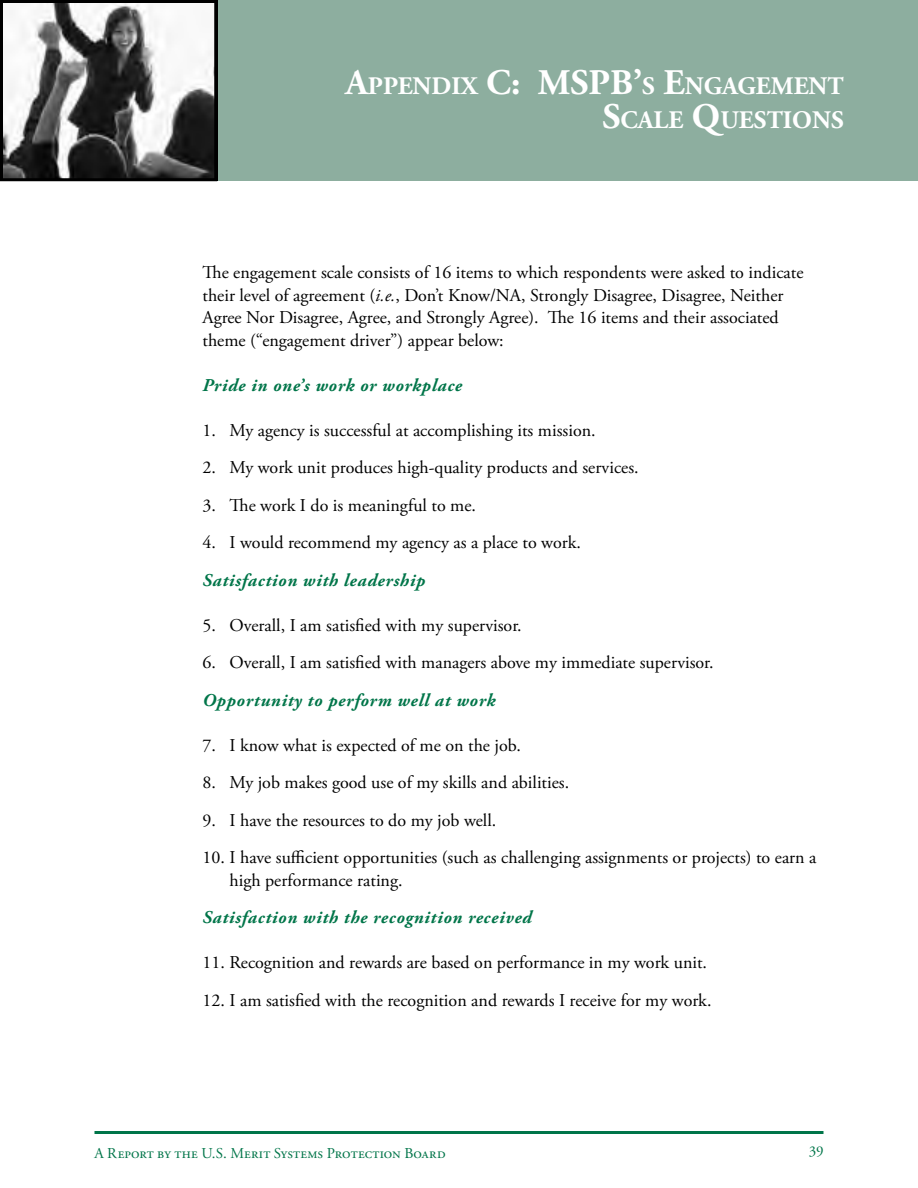
<style>
.page{position:relative;width:918px;height:1188px;background:#fff}
.page>*{position:absolute;margin:0;border:0;box-sizing:border-box;transform-origin:0 0}
.t1{font:700 36px "Adobe Garamond Pro";color:#fff}
.t2{font:700 25.2px/34.5px "Adobe Garamond Pro";color:#fff;text-align:right}
.t3{font:18px/22.5px "Adobe Garamond Pro";color:#000}
.t4{font:italic 700 18px "Adobe Garamond Pro";letter-spacing:.04em;color:#007549}
.t5{font:15px "Adobe Garamond Pro";letter-spacing:.01em;color:#007549}
.s1{font-size:36px}
.s2{font-size:25.2px}
.s3{font-style:italic}
</style>
<div class="page">
<div style="left:1px;top:0;width:917px;height:181px;background:#8dae9f"></div>
<hr style="left:94px;top:1131px;width:730px;height:3px;background:#007549">
<img style="left:4px;top:4px;width:209px;height:173px">
<div style="left:0;top:0;width:217px;height:181px;border:3px solid #000"></div>
<h2 class="t2" style="left:602px;top:69px;width:243px"><span class="s1">’</span>S <span class="s1">E</span>NGAGEMENT<br><span class="s1">S</span>CALE <span class="s1">Q</span>UESTIONS</h2>
<h1 class="t1" style="left:345px;top:61px;width:217px">A<span class="s2">PPENDIX</span> C: MSPB</h1>
<p class="t3" style="left:202px;top:262px;width:602px">The engagement scale consists of 16 items to which respondents were asked to indicate their level of agreement (<span class="s3">i.e.</span>, Don’t Know/NA, Strongly Disagree, Disagree, Neither Agree Nor Disagree, Agree, and Strongly Agree). The 16 items and their associated theme (“engagement driver”) appear below:</p>
<p class="t4" style="left:202px;top:375px;width:261px">Pride in one’s work or workplace</p>
<p class="t3" style="left:202px;top:419px;width:395px">1. My agency is successful at accomplishing its mission.</p>
<p class="t3" style="left:202px;top:457px;width:438px">2. My work unit produces high-quality products and services.</p>
<p class="t3" style="left:202px;top:494px;width:275px">3. The work I do is meaningful to me.</p>
<p class="t3" style="left:202px;top:532px;width:380px">4. I would recommend my agency as a place to work.</p>
<p class="t4" style="left:202px;top:570px;width:224px">Satisfaction with leadership</p>
<p class="t3" style="left:202px;top:614px;width:321px">5. Overall, I am satisfied with my supervisor.</p>
<p class="t3" style="left:202px;top:652px;width:513px">6. Overall, I am satisfied with managers above my immediate supervisor.</p>
<p class="t4" style="left:202px;top:690px;width:294px">Opportunity to perform well at work</p>
<p class="t3" style="left:202px;top:734px;width:320px">7. I know what is expected of me on the job.</p>
<p class="t3" style="left:202px;top:772px;width:368px">8. My job makes good use of my skills and abilities.</p>
<p class="t3" style="left:202px;top:809px;width:295px">9. I have the resources to do my job well.</p>
<p class="t3" style="left:230px;top:847px;width:589px;text-indent:-27px">10. I have sufficient opportunities (such as challenging assignments or projects) to earn a high performance rating.</p>
<p class="t4" style="left:202px;top:907px;width:331px">Satisfaction with the recognition received</p>
<p class="t3" style="left:202px;top:952px;width:506px">11. Recognition and rewards are based on performance in my work unit.</p>
<p class="t3" style="left:202px;top:989px;width:511px">12. I am satisfied with the recognition and rewards I receive for my work.</p>
<p class="t5" style="left:94px;top:1144px;width:353px">A Report by the U.S. Merit Systems Protection Board</p>
<p class="t5" style="left:809px;top:1142px;width:16px">39</p>
</div>
